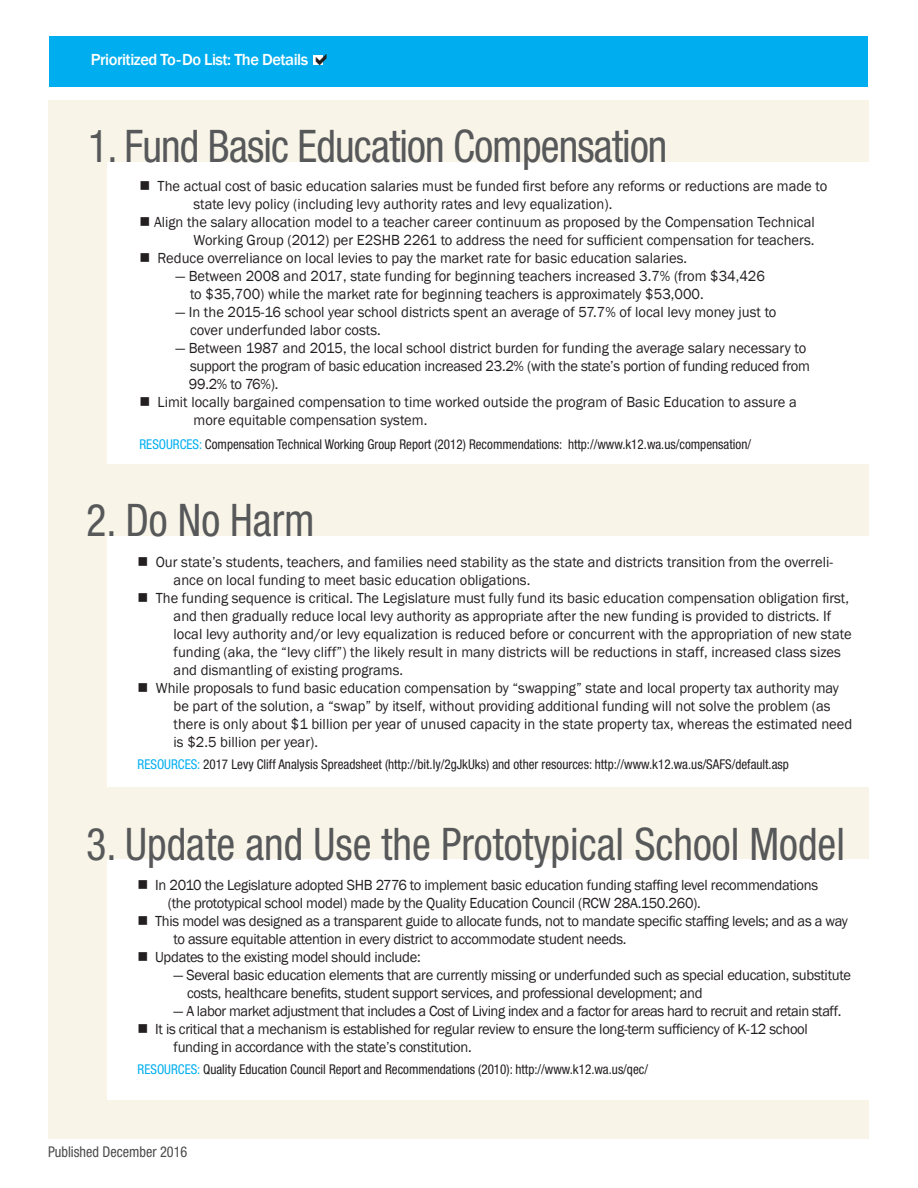
<style>
.page{position:relative;width:918px;height:1188px;background:#fff}
.page>*{position:absolute;margin:0;border:0;box-sizing:border-box;transform-origin:0 0}
.t1{font:condensed 45px "Helvetica Neue LT Std";color:#57585a;scale:.94 1}
.t2{font:condensed 45px "Helvetica Neue LT Std";letter-spacing:-.02em;color:#57585a;scale:.94 1}
.t3{font:500 16.5px "Franklin Gothic";letter-spacing:-.03em;color:#fff}
.t4{font:15px/18px "Franklin Gothic";color:#231f20}
.t5{font:15px/18px "Franklin Gothic";letter-spacing:-.02em;color:#231f20}
.t6{font:15px "Franklin Gothic";letter-spacing:-.03em;color:#231f20}
.t7{font:condensed 14.85px "Helvetica Neue LT Std";color:#4b4c4d;scale:.96 1}
.t8{font:condensed 13.5px "Helvetica Neue LT Std";color:#231f20}
.s1{color:#00aeef}
</style>
<div class="page">
<div style="left:50px;top:36px;width:818px;height:50px;background:#00aeef"></div>
<div style="left:48px;top:101px;width:820px;height:1038px;background:#f8f5e8"></div>
<div style="left:107px;top:162px;width:761px;height:301px;background:#fff"></div>
<div style="left:107px;top:537px;width:761px;height:250px;background:#fff"></div>
<div style="left:107px;top:859px;width:761px;height:241px;background:#fff"></div>
<div style="left:314px;top:56px;width:9px;height:9px;background:#fff"></div>
<p class="t3" style="left:91px;top:49px;width:219px">Prioritized To-Do List: The Details</p>
<h1 class="t2" style="left:88px;top:120px;width:618px">1. Fund Basic Education Compensation</h1>
<p class="t4" style="left:193px;top:177px;width:635px;text-indent:-54px">■ The actual cost of basic education salaries must be funded first before any reforms or reductions are made to state levy policy (including levy authority rates and levy equalization).</p>
<p class="t4" style="left:140px;top:213px;width:677px;text-align:right">■ Align the salary allocation model to a teacher career continuum as proposed by the Compensation Technical<br>Working Group (2012) per E2SHB 2261 to address the need for sufficient compensation for teachers.</p>
<p class="t4" style="left:140px;top:249px;width:549px">■ Reduce overreliance on local levies to pay the market rate for basic education salaries.</p>
<p class="t4" style="left:190px;top:267px;width:576px;text-indent:-15px">— Between 2008 and 2017, state funding for beginning teachers increased 3.7% (from $34,426 to $35,700) while the market rate for beginning teachers is approximately $53,000.</p>
<p class="t4" style="left:190px;top:303px;width:588px;text-indent:-15px">— In the 2015-16 school year school districts spent an average of 57.7% of local levy money just to cover underfunded labor costs.</p>
<p class="t5" style="left:189px;top:339px;width:623px;text-indent:-13px">— Between 1987 and 2015, the local school district burden for funding the average salary necessary to support the program of basic education increased 23.2% (with the state’s portion of funding reduced from<br>99.2% to 76%).</p>
<p class="t4" style="left:193px;top:393px;width:605px;text-indent:-54px">■ Limit locally bargained compensation to time worked outside the program of Basic Education to assure a more equitable compensation system.</p>
<p class="t8" style="left:140px;top:436px;width:613px"><span class="s1">RESOURCES:</span> Compensation Technical Working Group Report (2012) Recommendations: http://www.k12.wa.us/compensation/</p>
<h1 class="t1" style="left:86px;top:495px;width:245px">2. Do No Harm</h1>
<p class="t4" style="left:174px;top:553px;width:661px;text-indent:-36px">■ Our state’s students, teachers, and families need stability as the state and districts transition from the overreli&shy;ance on local funding to meet basic education obligations.</p>
<p class="t4" style="left:174px;top:589px;width:679px;text-indent:-36px">■ The funding sequence is critical. The Legislature must fully fund its basic education compensation obligation first, and then gradually reduce local levy authority as appropriate after the new funding is provided to districts. If local levy authority and/or levy equalization is reduced before or concurrent with the appropriation of new state funding (aka, the “levy cliff”) the likely result in many districts will be reductions in staff, increased class sizes and dismantling of existing programs.</p>
<p class="t4" style="left:174px;top:679px;width:680px;text-indent:-36px">■ While proposals to fund basic education compensation by “swapping” state and local property tax authority may be part of the solution, a “swap” by itself, without providing additional funding will not solve the problem (as there is only about $1 billion per year of unused capacity in the state property tax, whereas the estimated need is $2.5 billion per year).</p>
<p class="t8" style="left:138px;top:756px;width:653px"><span class="s1">RESOURCES:</span> 2017 Levy Cliff Analysis Spreadsheet (http://bit.ly/2gJkUks) and other resources: http://www.k12.wa.us/SAFS/default.asp</p>
<h1 class="t1" style="left:86px;top:818px;width:809px">3. Update and Use the Prototypical School Model</h1>
<p class="t5" style="left:168px;top:876px;width:652px;text-indent:-30px">■ In 2010 the Legislature adopted SHB 2776 to implement basic education funding staffing level recommendations (the prototypical school model) made by the Quality Education Council (RCW 28A.150.260).</p>
<p class="t5" style="left:174px;top:912px;width:676px;text-indent:-36px">■ This model was designed as a transparent guide to allocate funds, not to mandate specific staffing levels; and as a way to assure equitable attention in every district to accommodate student needs.</p>
<p class="t5" style="left:138px;top:948px;width:285px">■ Updates to the existing model should include:</p>
<p class="t5" style="left:187px;top:966px;width:665px;text-indent:-13px">— Several basic education elements that are currently missing or underfunded such as special education, substitute costs, healthcare benefits, student support services, and professional development; and</p>
<p class="t6" style="left:174px;top:1002px;width:669px">— A labor market adjustment that includes a Cost of Living index and a factor for areas hard to recruit and retain staff.</p>
<p class="t5" style="left:174px;top:1020px;width:636px;text-indent:-36px">■ It is critical that a mechanism is established for regular review to ensure the long-term sufficiency of K-12 school funding in accordance with the state’s constitution.</p>
<p class="t8" style="left:138px;top:1062px;width:512px"><span class="s1">RESOURCES:</span> Quality Education Council Report and Recommendations (2010): http://www.k12.wa.us/qec/</p>
<p class="t7" style="left:48px;top:1143px;width:147px">Published December 2016</p>
</div>
